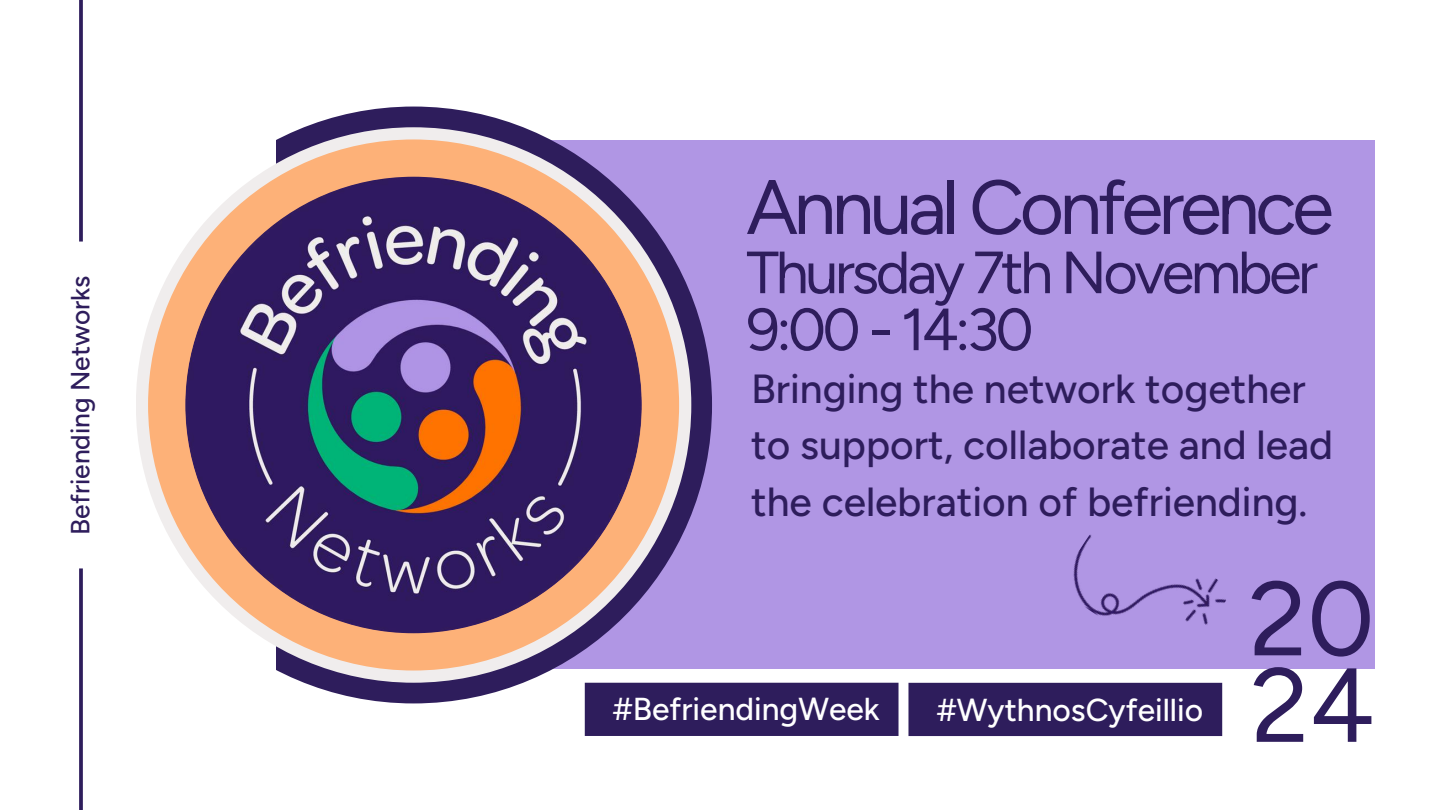
<style>
.page{position:relative;width:1440px;height:810px;background:#fff}
.page>*{position:absolute;margin:0;border:0;box-sizing:border-box;transform-origin:0 0}
.t1{font:104.9px "Figtree";color:#2e1d5c}
.t2{font:76.4px "Figtree";letter-spacing:-.06em;color:#2e1d5c}
.t3{font:59.4px/57px "Figtree";letter-spacing:-.06em;color:#2e1d5c}
.t4{font:500 40.7px/56.2px "Figtree";color:#2e1d5c}
.t5{font:500 31.7px "Figtree";color:#fff}
.t6{font:500 26.3px "Figtree";color:#2e1d5c}
</style>
<div class="page">
<div style="left:352px;top:141px;width:1023px;height:528px;background:#b096e4"></div>
<svg style="left:277px;top:107px;width:435px;height:596px"></svg>
<div style="left:136px;top:127px;width:555px;height:556px;background:#f0eded;border-radius:50%"></div>
<div style="left:148px;top:139px;width:531px;height:532px;background:#fdb178;border-radius:50%"></div>
<img style="left:185px;top:177px;width:457px;height:456px;border-radius:50%">
<svg style="left:79px;top:0;width:4px;height:242px"></svg>
<svg style="left:79px;top:568px;width:4px;height:242px"></svg>
<div style="left:585px;top:683px;width:314px;height:53px;background:#2e1d5c"></div>
<img style="left:1073px;top:534px;width:153px;height:91px">
<div style="left:908px;top:683px;width:314px;height:53px;background:#2e1d5c"></div>
<p class="t6" style="left:65px;top:535px;width:261px;rotate:-90deg">Befriending Networks</p>
<h2 class="t2" style="left:746px;top:161px;width:589px">Annual Conference</h2>
<h3 class="t3" style="left:746px;top:244px;width:573px">Thursday 7th November<br>9:00 - 14:30</h3>
<p class="t4" style="left:751px;top:361px;width:584px">Bringing the network together to support, collaborate and lead the celebration of befriending.</p>
<p class="t5" style="left:613px;top:690px;width:268px">#BefriendingWeek</p>
<p class="t5" style="left:937px;top:690px;width:268px">#WythnosCyfeillio</p>
<h1 class="t1" style="left:1249px;top:556px;width:127px">20</h1>
<h1 class="t1" style="left:1251px;top:642px;width:125px">24</h1>
</div>
